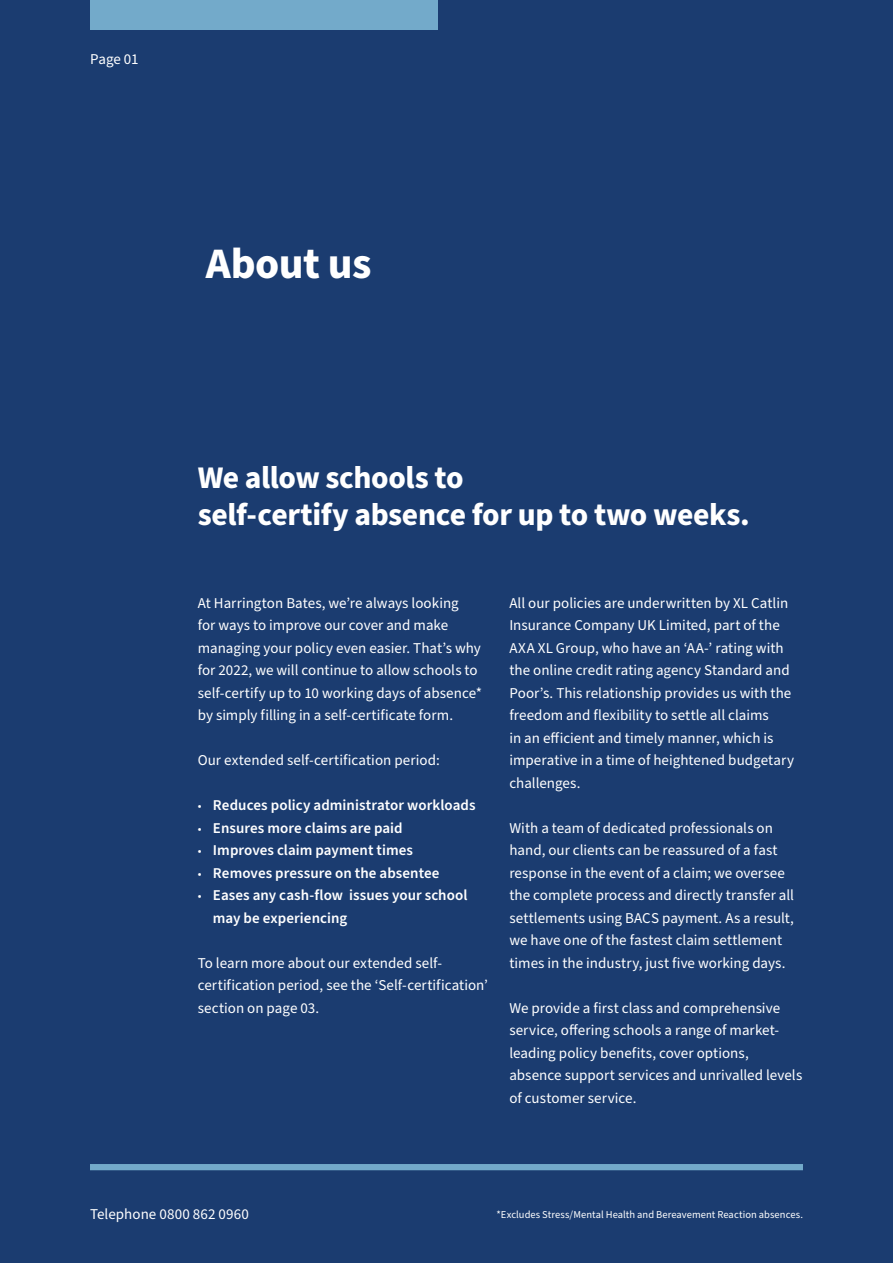
<style>
.page{position:relative;width:893px;height:1263px;background:#1b3c70}
.page>*{position:absolute;margin:0;border:0;box-sizing:border-box;transform-origin:0 0}
.t1{font:700 43.5px "Source Sans Pro";letter-spacing:-.015em;color:#fff}
.t2{font:700 31.5px/37.5px "Source Sans Pro";letter-spacing:-.015em;color:#fff}
.t3{font:15px/22.5px "Source Sans Pro";color:#fff}
.t4{font:600 15px/22.5px "Source Sans Pro";letter-spacing:.005em;color:#fff}
.t5{font:10.5px "Source Sans Pro";letter-spacing:.005em;color:#fff}
.s1{font-family:"Myriad Pro";font-weight:400;font-size:13.5px}
</style>
<div class="page">
<div style="left:90px;top:1164px;width:713px;height:6px;background:#73aaca"></div>
<div style="left:90px;top:0;width:347px;height:30px;background:#73aaca"></div>
<p class="t3" style="left:90px;top:48px;width:50px">Page 01</p>
<h1 class="t1" style="left:206px;top:233px;width:167px">About us</h1>
<h2 class="t2" style="left:198px;top:459px;width:554px">We allow schools to<br>self-certify absence for up to two weeks.</h2>
<p class="t3" style="left:198px;top:592px;width:286px">At Harrington Bates, we’re always looking<br>for ways to improve our cover and make managing your policy even easier. That’s why for 2022, we will continue to allow schools to self-certify up to 10 working days of absence* by simply filling in a self-certificate form.</p>
<p class="t3" style="left:198px;top:749px;width:243px">Our extended self-certification period:</p>
<p class="t4" style="left:198px;top:794px;width:279px"><span class="s1">•</span> Reduces policy administrator workloads</p>
<p class="t4" style="left:198px;top:817px;width:206px"><span class="s1">•</span> Ensures more claims are paid</p>
<p class="t4" style="left:198px;top:839px;width:217px"><span class="s1">•</span> Improves claim payment times</p>
<p class="t4" style="left:198px;top:862px;width:243px"><span class="s1">•</span> Removes pressure on the absentee</p>
<p class="t4" style="left:213px;top:884px;width:256px;text-indent:-15px"><span class="s1">•</span> Eases any cash-flow issues your school may be experiencing</p>
<p class="t3" style="left:198px;top:952px;width:292px">To learn more about our extended self&shy;certification period, see the ‘Self-certification’ section on page 03.</p>
<p class="t3" style="left:509px;top:592px;width:286px">All our policies are underwritten by XL Catlin Insurance Company UK Limited, part of the AXA XL Group, who have an ‘AA-’ rating with the online credit rating agency Standard and Poor’s. This relationship provides us with the freedom and flexibility to settle all claims<br>in an efficient and timely manner, which is imperative in a time of heightened budgetary challenges.</p>
<p class="t3" style="left:509px;top:817px;width:286px">With a team of dedicated professionals on hand, our clients can be reassured of a fast response in the event of a claim; we oversee the complete process and directly transfer all settlements using BACS payment. As a result, we have one of the fastest claim settlement times in the industry, just five working days.</p>
<p class="t3" style="left:509px;top:997px;width:294px">We provide a first class and comprehensive service, offering schools a range of market&shy;leading policy benefits, cover options, absence support services and unrivalled levels of customer service.</p>
<p class="t3" style="left:90px;top:1203px;width:161px">Telephone 0800 862 0960</p>
<p class="t5" style="left:497px;top:1208px;width:308px">*Excludes Stress/Mental Health and Bereavement Reaction absences.</p>
</div>
